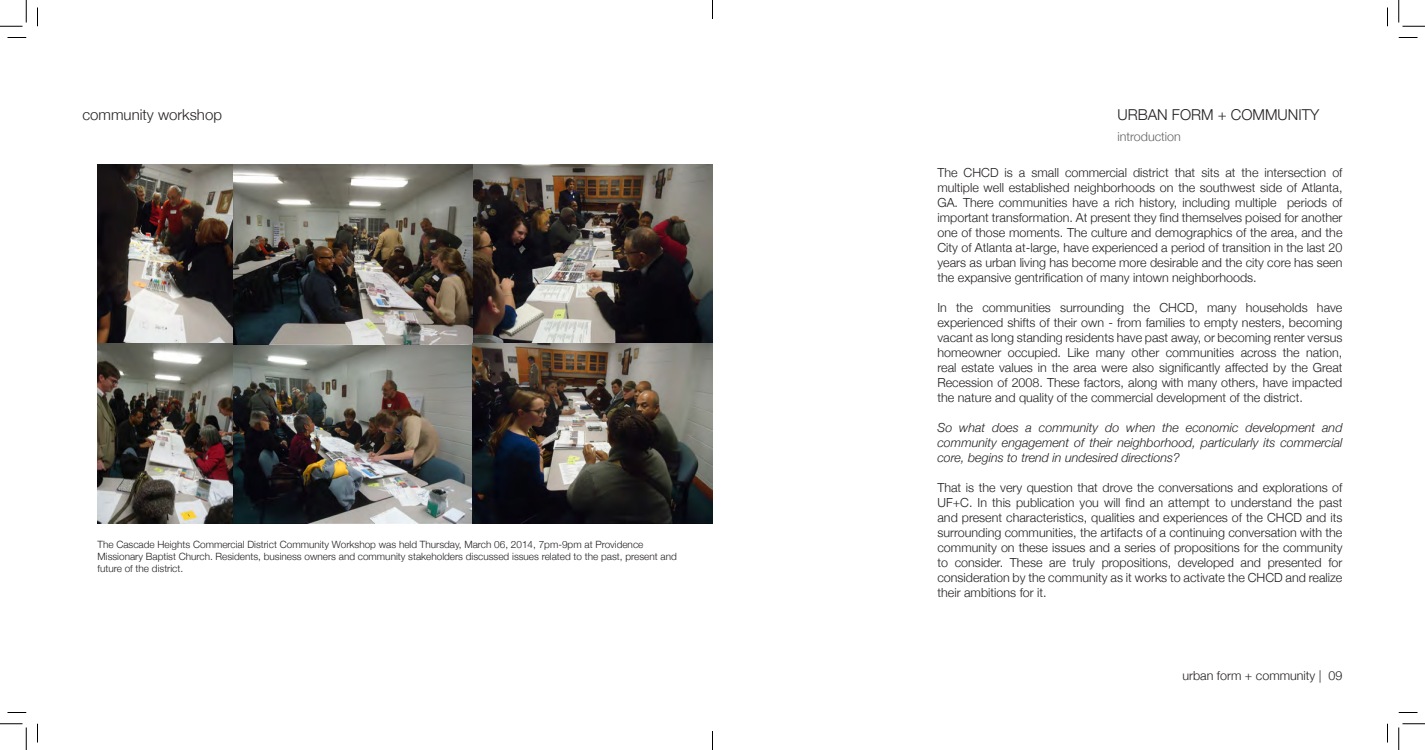
<style>
.page{position:relative;width:1425px;height:750px;background:#fff}
.page>*{position:absolute;margin:0;border:0;box-sizing:border-box;transform-origin:0 0}
.t1{font:300 15px "Helvetica Neue";color:#231f20}
.t2{font:300 12.5px/15px "Helvetica Neue";color:#231f20;text-align:justify}
.t3{font:italic 300 12.5px/15px "Helvetica Neue";color:#231f20;text-align:justify}
.t4{font:300 12.5px "Helvetica Neue";color:#636366}
.t5{font:300 10px/12px "Helvetica Neue";color:#231f20}
</style>
<div class="page">
<img style="left:98px;top:165px;width:614px;height:359px">
<svg style="left:8px;top:37px;width:18px;height:1px"></svg>
<svg style="left:1399px;top:37px;width:19px;height:1px"></svg>
<svg style="left:8px;top:712px;width:18px;height:1px"></svg>
<svg style="left:1399px;top:712px;width:19px;height:1px"></svg>
<svg style="left:37px;top:8px;width:1px;height:18px"></svg>
<svg style="left:37px;top:724px;width:1px;height:18px"></svg>
<svg style="left:1387px;top:8px;width:1px;height:18px"></svg>
<svg style="left:1387px;top:724px;width:1px;height:18px"></svg>
<svg style="left:0;top:0;width:27px;height:27px"></svg>
<svg style="left:0;top:724px;width:27px;height:26px"></svg>
<svg style="left:1399px;top:0;width:26px;height:27px"></svg>
<svg style="left:1399px;top:724px;width:26px;height:26px"></svg>
<svg style="left:712px;top:0;width:1px;height:19px"></svg>
<svg style="left:712px;top:731px;width:1px;height:19px"></svg>
<p class="t1" style="left:82px;top:102px;width:141px">community workshop</p>
<p class="t5" style="left:98px;top:538px;width:581px">The Cascade Heights Commercial District Community Workshop was held Thursday, March 06, 2014, 7pm-9pm at Providence<br>Missionary Baptist Church. Residents, business owners and community stakeholders discussed issues related to the past, present and future of the district.</p>
<p class="t1" style="left:1118px;top:102px;width:203px">URBAN FORM + COMMUNITY</p>
<p class="t4" style="left:1118px;top:127px;width:65px">introduction</p>
<p class="t2" style="left:938px;top:164px;width:407px">The CHCD is a small commercial district that sits at the intersection of multiple well established neighborhoods on the southwest side of Atlanta, GA. There communities have a rich history, including multiple periods of important transformation. At present they find themselves poised for another one of those moments. The culture and demographics of the area, and the City of Atlanta at-large, have experienced a period of transition in the last 20 years as urban living has become more desirable and the city core has seen the expansive gentrification of many intown neighborhoods.</p>
<p class="t2" style="left:938px;top:299px;width:407px">In the communities surrounding the CHCD, many households have experienced shifts of their own - from families to empty nesters, becoming vacant as long standing residents have past away, or becoming renter versus homeowner occupied. Like many other communities across the nation, real estate values in the area were also significantly affected by the Great Recession of 2008. These factors, along with many others, have impacted the nature and quality of the commercial development of the district.</p>
<p class="t3" style="left:938px;top:419px;width:407px">So what does a community do when the economic development and community engagement of their neighborhood, particularly its commercial core, begins to trend in undesired directions?</p>
<p class="t2" style="left:938px;top:479px;width:407px">That is the very question that drove the conversations and explorations of UF+C. In this publication you will find an attempt to understand the past and present characteristics, qualities and experiences of the CHCD and its surrounding communities, the artifacts of a continuing conversation with the community on these issues and a series of propositions for the community to consider. These are truly propositions, developed and presented for consideration by the community as it works to activate the CHCD and realize their ambitions for it.</p>
<p class="t2" style="left:1182px;top:667px;width:162px">urban form + community | 09</p>
</div>
